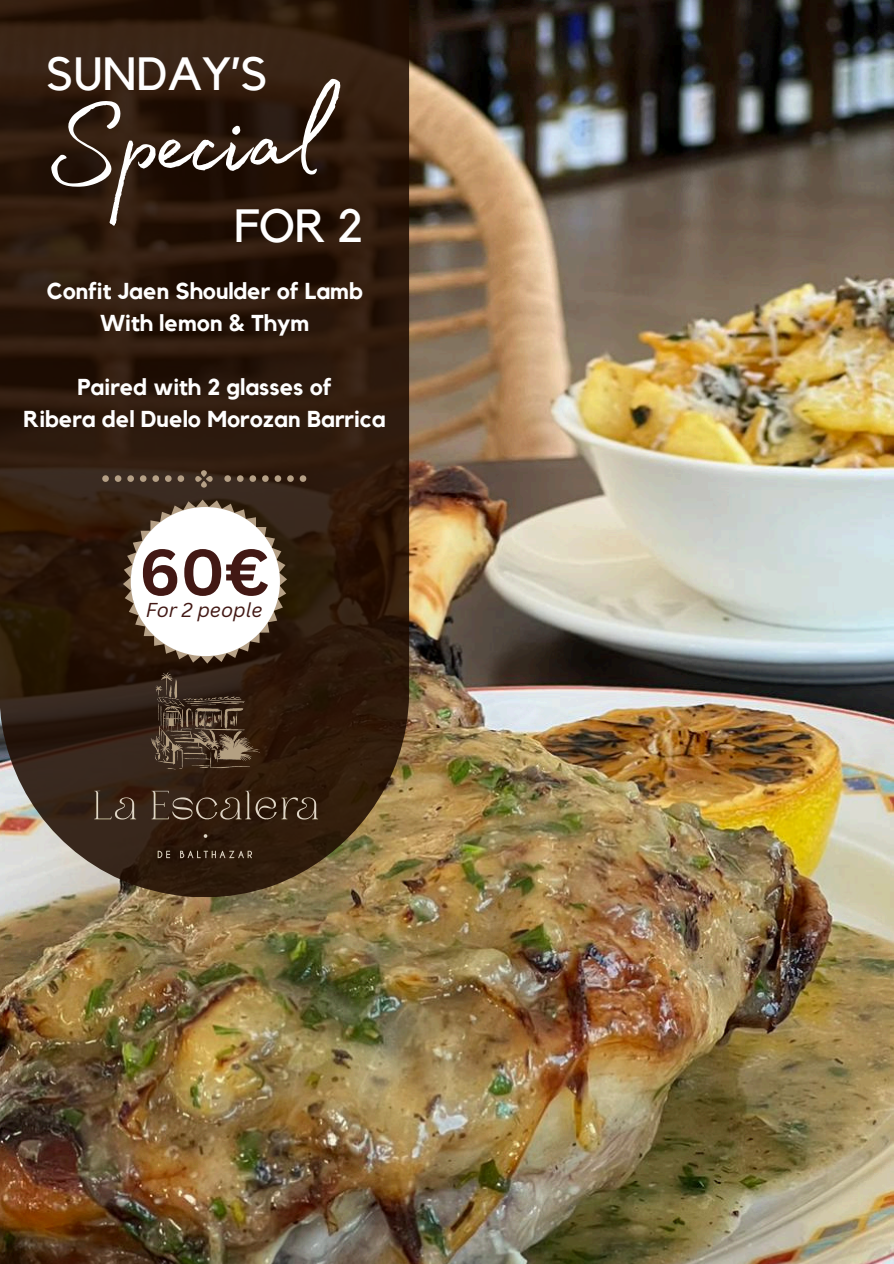
<style>
.page{position:relative;width:894px;height:1264px;background:#fff}
.page>*{position:absolute;margin:0;border:0;box-sizing:border-box;transform-origin:0 0}
.t1{font:137.85px "Madelyn Fill";color:#fff}
.t2{font:700 63.75px "Canva Sans";color:#421814}
.t3{font:46.35px "Kollektif";color:#fff}
.t4{font:700 22.95px/32px "Kollektif";color:#fff;text-align:center}
.t5{font:italic 19.5px "Canva Sans";color:#421814}
</style>
<div class="page">
<img style="left:0;top:0;width:893px;height:1263px">
<svg style="left:0;top:0;width:409px;height:896px;background:#342113"></svg>
<svg style="left:195px;top:470px;width:17px;height:17px"></svg>
<svg style="left:177px;top:475px;width:7px;height:7px"></svg>
<svg style="left:165px;top:475px;width:6px;height:7px"></svg>
<svg style="left:152px;top:475px;width:7px;height:7px"></svg>
<svg style="left:140px;top:475px;width:6px;height:7px"></svg>
<svg style="left:127px;top:475px;width:7px;height:7px"></svg>
<svg style="left:115px;top:475px;width:6px;height:7px"></svg>
<svg style="left:102px;top:475px;width:7px;height:7px"></svg>
<svg style="left:287px;top:475px;width:19px;height:7px"></svg>
<svg style="left:274px;top:475px;width:7px;height:7px"></svg>
<svg style="left:262px;top:475px;width:6px;height:7px"></svg>
<svg style="left:249px;top:475px;width:7px;height:7px"></svg>
<svg style="left:237px;top:475px;width:6px;height:7px"></svg>
<svg style="left:224px;top:475px;width:7px;height:7px"></svg>
<img style="left:86px;top:786px;width:238px;height:79px">
<img style="left:150px;top:670px;width:110px;height:101px">
<svg style="left:123px;top:499px;width:164px;height:164px"></svg>
<h2 class="t3" style="left:46px;top:53px;width:222px">SUNDAY’S</h2>
<h4 class="t1" style="left:44px;top:36px;width:285px">Special</h4>
<h4 class="t3" style="left:234px;top:204px;width:130px">FOR 2</h4>
<p class="t4" style="left:47px;top:276px;width:317px">Confit Jaen Shoulder of Lamb<br>With lemon &amp; Thym</p>
<p class="t4" style="left:24px;top:372px;width:363px">Paired with 2 glasses of<br>Ribera del Duelo Morozan Barrica</p>
<p class="t2" style="left:139px;top:527px;width:132px">60€</p>
<p class="t5" style="left:146px;top:596px;width:119px">For 2 people</p>
</div>
